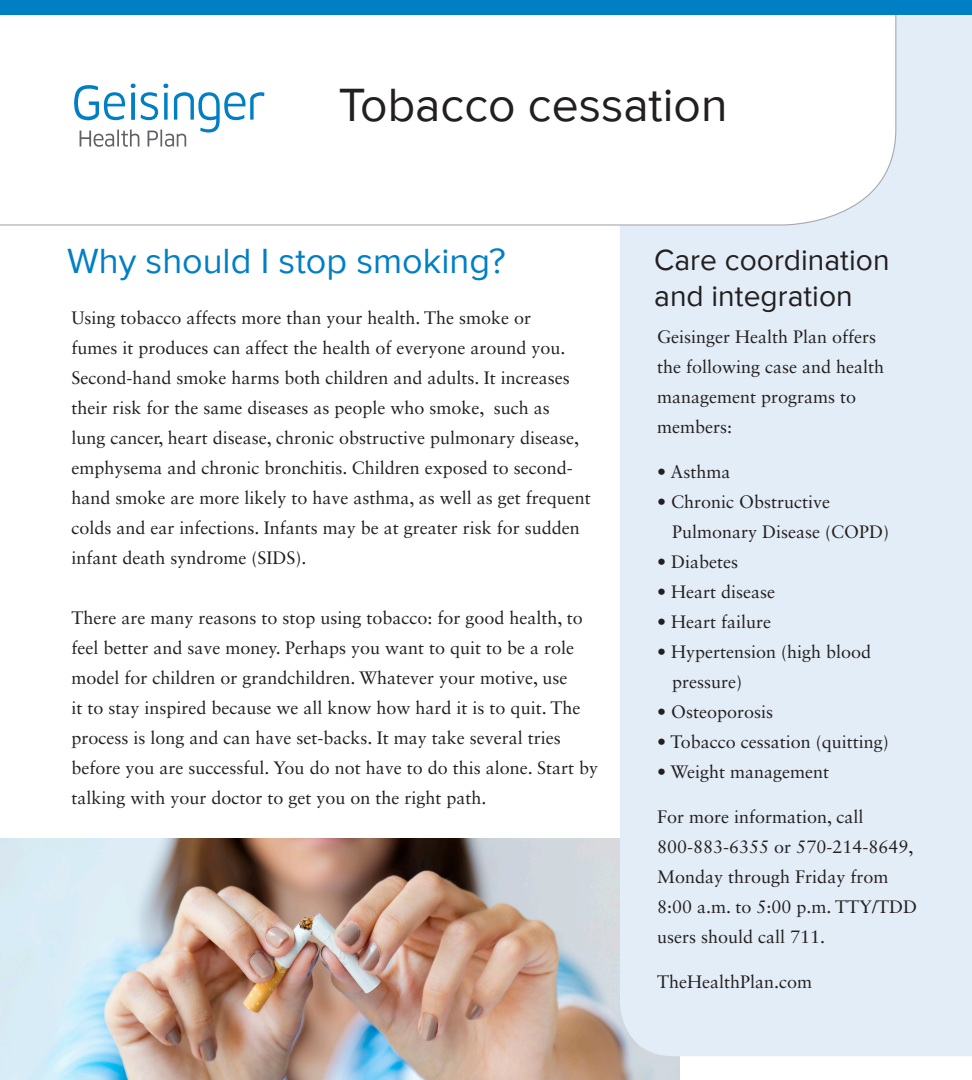
<style>
.page{position:relative;width:972px;height:1080px;background:#fff}
.page>*{position:absolute;margin:0;border:0;box-sizing:border-box;transform-origin:0 0}
.t1{font:48px "Proxima Nova";color:#231f20}
.t2{font:36px "Proxima Nova";color:#007fc5}
.t3{font:30px "Proxima Nova";color:#231f20}
.t4{font:18px/30px "Sabon LT Std";color:#231f20}
</style>
<div class="page">
<img style="left:0;top:838px;width:680px;height:242px">
<div style="left:620px;top:15px;width:352px;height:1041px;background:#e3edf7"></div>
<svg style="left:0;top:15px;width:897px;height:211px"></svg>
<svg style="left:74px;top:84px;width:190px;height:63px"></svg>
<div style="left:0;top:0;width:972px;height:15px;background:#007fc5"></div>
<p class="t1" style="left:338px;top:78px;width:391px">Tobacco cessation</p>
<p class="t2" style="left:67px;top:241px;width:440px">Why should I stop smoking?</p>
<p class="t4" style="left:72px;top:302px;width:521px">Using tobacco affects more than your health. The smoke or<br>fumes it produces can affect the health of everyone around you.<br>Second-hand smoke harms both children and adults. It increases their risk for the same diseases as people who smoke, such as<br>lung cancer, heart disease, chronic obstructive pulmonary disease, emphysema and chronic bronchitis. Children exposed to second&shy;hand smoke are more likely to have asthma, as well as get frequent colds and ear infections. Infants may be at greater risk for sudden infant death syndrome (SIDS).</p>
<p class="t4" style="left:72px;top:602px;width:528px">There are many reasons to stop using tobacco: for good health, to feel better and save money. Perhaps you want to quit to be a role model for children or grandchildren. Whatever your motive, use<br>it to stay inspired because we all know how hard it is to quit. The process is long and can have set-backs. It may take several tries before you are successful. You do not have to do this alone. Start by talking with your doctor to get you on the right path.</p>
<p class="t3" style="left:654px;top:243px;width:237px">Care coordination</p>
<p class="t3" style="left:654px;top:279px;width:200px">and integration</p>
<p class="t4" style="left:657px;top:321px;width:229px">Geisinger Health Plan offers the following case and health management programs to members:</p>
<p class="t4" style="left:657px;top:456px;width:75px">• Asthma</p>
<p class="t4" style="left:672px;top:486px;width:219px;text-indent:-15px">• Chronic Obstructive<br>Pulmonary Disease (COPD)</p>
<p class="t4" style="left:657px;top:546px;width:82px">• Diabetes</p>
<p class="t4" style="left:657px;top:576px;width:120px">• Heart disease</p>
<p class="t4" style="left:657px;top:606px;width:116px">• Heart failure</p>
<p class="t4" style="left:672px;top:636px;width:201px;text-indent:-15px">• Hypertension (high blood pressure)</p>
<p class="t4" style="left:657px;top:696px;width:118px">• Osteoporosis</p>
<p class="t4" style="left:657px;top:726px;width:233px">• Tobacco cessation (quitting)</p>
<p class="t4" style="left:657px;top:756px;width:173px">• Weight management</p>
<p class="t4" style="left:657px;top:801px;width:208px">For more information, call</p>
<p class="t4" style="left:657px;top:831px;width:262px">800-883-6355 or 570-214-8649,<br>Monday through Friday from<br>8:00 a.m. to 5:00 p.m. TTY/TDD users should call 711.</p>
<p class="t4" style="left:657px;top:966px;width:156px">TheHealthPlan.com</p>
</div>
